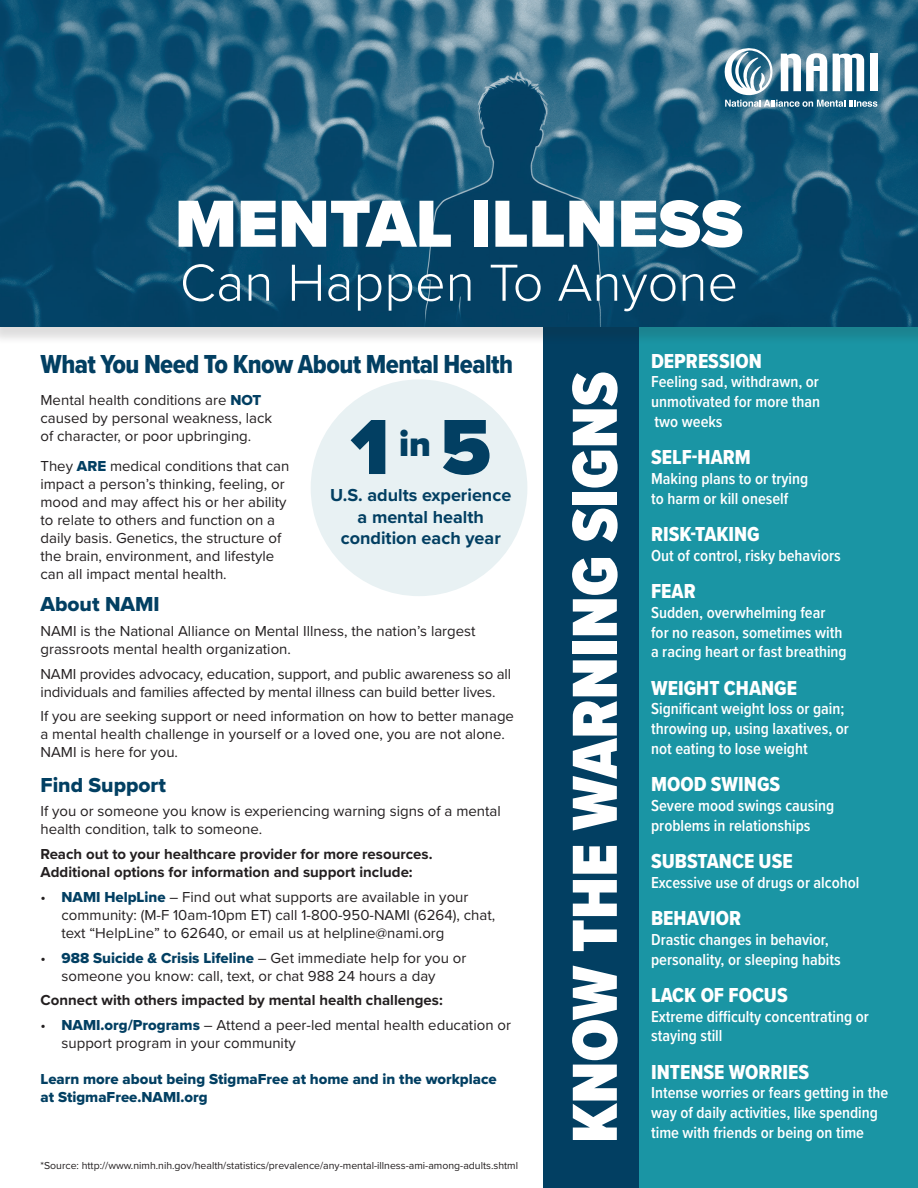
<style>
.page{position:relative;width:918px;height:1188px;background:#fff}
.page>*{position:absolute;margin:0;border:0;box-sizing:border-box;transform-origin:0 0}
.t1{font:900 81px "Proxima Nova";color:#023f62}
.t2{font:900 69px "Proxima Nova";color:#fff}
.Column_Head{font:900 66px "Proxima Nova Cond";color:#fff}
.t3{font:300 54px "Proxima Nova";color:#fff}
.t4{font:900 36px "Proxima Nova";color:#023f62}
.Column_Head-2{font:27px "Proxima Nova Cond Extrabld";letter-spacing:-.02em;color:#023f62}
.Side_bar_subhead{font:21px "Proxima Nova Cond Extrabld";color:#fff}
.t5{font:21px "Proxima Nova Extrabld";color:#023f62}
.t6{font:700 18px/21.6px "Proxima Nova";color:#023f62;text-align:center}
.Side_Bar_11_pt{font:600 16.5px/19.8px "Proxima Nova Cond";color:#fff}
.Bullet{font:15px/18px "Proxima Nova";color:#231f20}
.t7{font:700 15px "Proxima Nova";color:#231f20}
.t8{font:15px/18px "Proxima Nova Extrabld";color:#023f62}
.t9{font:10.5px "Proxima Nova";color:#231f20}
.s1{font-family:"Proxima Nova Extrabld";color:#023f62}
</style>
<div class="page">
<div style="left:544px;top:326px;width:374px;height:862px;background:#1a95a4"></div>
<div style="left:543px;top:327px;width:95px;height:861px;background:#023f62"></div>
<div style="left:311px;top:379px;width:216px;height:217px;background:#e8f1f3;border-radius:50%"></div>
<div style="left:0;top:3px;width:918px;height:342px;background:#231f20;opacity:.15"></div>
<img style="left:0;top:0;width:918px;height:327px">
<div style="left:870px;top:54px;width:8px;height:37px;background:#fff"></div>
<svg style="left:725px;top:48px;width:152px;height:59px"></svg>
<p class="t2" style="left:175px;top:172px;width:570px">MENTAL ILLNESS</p>
<p class="t3" style="left:180px;top:242px;width:560px">Can Happen To Anyone</p>
<p class="Column_Head-2" style="left:40px;top:344px;width:474px">What You Need To Know About Mental Health</p>
<p class="Bullet" style="left:40px;top:390px;width:233px">Mental health conditions are <span class="s1">NOT </span>caused by personal weakness, lack of character, or poor upbringing.</p>
<p class="Bullet" style="left:40px;top:456px;width:250px">They <span class="s1">ARE</span> medical conditions that can impact a person’s thinking, feeling, or mood and may affect his or her ability to relate to others and function on a daily basis. Genetics, the structure of the brain, environment, and lifestyle can all impact mental health.</p>
<p class="t1" style="left:351px;top:387px;width:41px">1</p>
<p class="t4" style="left:399px;top:417px;width:33px">in</p>
<p class="t1" style="left:440px;top:387px;width:52px">5</p>
<p class="t6" style="left:330px;top:484px;width:183px">U.S. adults experience a mental health condition each year</p>
<p class="t5" style="left:40px;top:588px;width:121px">About NAMI</p>
<p class="Bullet" style="left:40px;top:621px;width:437px">NAMI is the National Alliance on Mental Illness, the nation’s largest grassroots mental health organization.</p>
<p class="Bullet" style="left:40px;top:664px;width:472px">NAMI provides advocacy, education, support, and public awareness so all individuals and families affected by mental illness can build better lives.</p>
<p class="Bullet" style="left:40px;top:707px;width:475px">If you are seeking support or need information on how to better manage a mental health challenge in yourself or a loved one, you are not alone.<br>NAMI is here for you.</p>
<p class="t5" style="left:40px;top:769px;width:127px">Find Support</p>
<p class="Bullet" style="left:40px;top:802px;width:462px">If you or someone you know is experiencing warning signs of a mental health condition, talk to someone.</p>
<p class="t7" style="left:40px;top:843px;width:394px">Reach out to your healthcare provider for more resources.</p>
<p class="t7" style="left:40px;top:861px;width:374px">Additional options for information and support include:</p>
<p class="Bullet" style="left:62px;top:887px;width:435px;text-indent:-21px">• <span class="s1">NAMI HelpLine</span> – Find out what supports are available in your community: (M-F 10am-10pm ET) call 1-800-950-NAMI (6264), chat, text “HelpLine” to 62640, or email us at helpline@nami.org</p>
<p class="Bullet" style="left:62px;top:948px;width:406px;text-indent:-21px">• <span class="s1">988 Suicide &amp; Crisis Lifeline</span> – Get immediate help for you or someone you know: call, text, or chat 988 24 hours a day</p>
<p class="t7" style="left:40px;top:989px;width:404px">Connect with others impacted by mental health challenges:</p>
<p class="Bullet" style="left:62px;top:1016px;width:451px;text-indent:-21px">• <span class="s1">NAMI.org/Programs</span> – Attend a peer-led mental health education or support program in your community</p>
<p class="t8" style="left:40px;top:1070px;width:458px">Learn more about being StigmaFree at home and in the workplace at StigmaFree.NAMI.org</p>
<p class="t9" style="left:40px;top:1158px;width:479px">*Source: http://www.nimh.nih.gov/health/statistics/prevalence/any-mental-illness-ami-among-adults.shtml</p>
<p class="Column_Head" style="left:546px;top:1143px;width:773px;rotate:-90deg">KNOW THE WARNING SIGNS</p>
<p class="Side_bar_subhead" style="left:651px;top:345px;width:112px">DEPRESSION</p>
<p class="Side_Bar_11_pt" style="left:651px;top:372px;width:171px;text-align:justify">Feeling sad, withdrawn, or unmotivated for more than two weeks</p>
<p class="Side_bar_subhead" style="left:651px;top:442px;width:101px">SELF-HARM</p>
<p class="Side_Bar_11_pt" style="left:651px;top:468px;width:159px">Making plans to or trying to harm or kill oneself</p>
<p class="Side_bar_subhead" style="left:651px;top:519px;width:110px">RISK-TAKING</p>
<p class="Side_Bar_11_pt" style="left:651px;top:545px;width:191px">Out of control, risky behaviors</p>
<p class="Side_bar_subhead" style="left:651px;top:576px;width:46px">FEAR</p>
<p class="Side_Bar_11_pt" style="left:651px;top:602px;width:197px">Sudden, overwhelming fear for no reason, sometimes with a racing heart or fast breathing</p>
<p class="Side_bar_subhead" style="left:651px;top:672px;width:147px">WEIGHT CHANGE</p>
<p class="Side_Bar_11_pt" style="left:651px;top:699px;width:199px">Significant weight loss or gain; throwing up, using laxatives, or not eating to lose weight</p>
<p class="Side_bar_subhead" style="left:651px;top:769px;width:131px">MOOD SWINGS</p>
<p class="Side_Bar_11_pt" style="left:651px;top:795px;width:185px">Severe mood swings causing problems in relationships</p>
<p class="Side_bar_subhead" style="left:651px;top:846px;width:143px">SUBSTANCE USE</p>
<p class="Side_Bar_11_pt" style="left:651px;top:872px;width:210px">Excessive use of drugs or alcohol</p>
<p class="Side_bar_subhead" style="left:651px;top:903px;width:92px">BEHAVIOR</p>
<p class="Side_Bar_11_pt" style="left:651px;top:929px;width:191px">Drastic changes in behavior, personality, or sleeping habits</p>
<p class="Side_bar_subhead" style="left:651px;top:979px;width:138px">LACK OF FOCUS</p>
<p class="Side_Bar_11_pt" style="left:651px;top:1006px;width:219px">Extreme difficulty concentrating or staying still</p>
<p class="Side_bar_subhead" style="left:651px;top:1056px;width:160px">INTENSE WORRIES</p>
<p class="Side_Bar_11_pt" style="left:651px;top:1083px;width:239px">Intense worries or fears getting in the way of daily activities, like spending time with friends or being on time</p>
</div>
